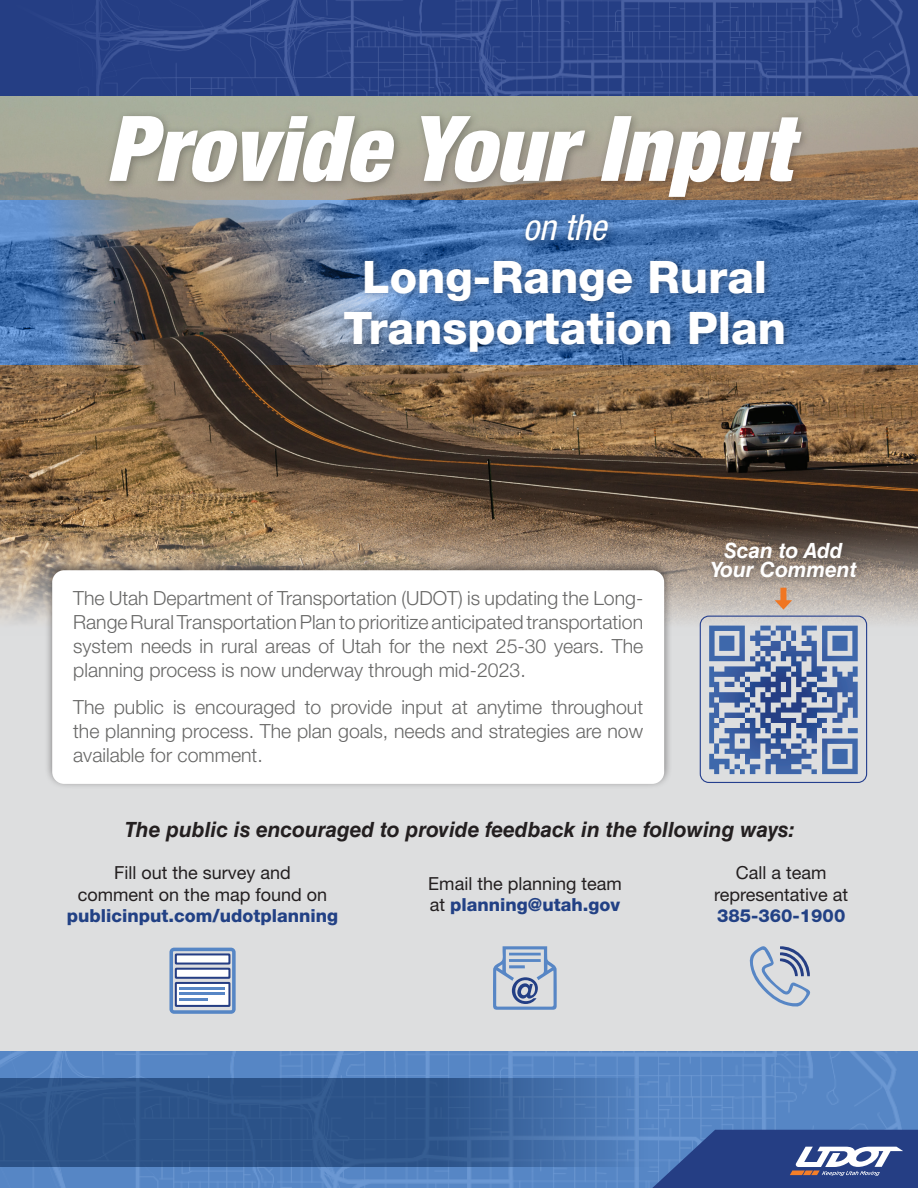
<style>
.page{position:relative;width:918px;height:1188px;background:#fff}
.page>*{position:absolute;margin:0;border:0;box-sizing:border-box;transform-origin:0 0}
.t1{font:italic 900 condensed 90.75px "Helvetica Neue LT Std";color:#fff}
.t2{font:800 44.85px/51px "Helvetica Neue LT Std";color:#fff;text-align:center}
.t3{font:italic condensed 36px "Helvetica Neue LT Std";color:#fff}
.t4{font:italic 700 21px "Helvetica LT Std";color:#231f20}
.t5{font:italic 700 21px/19.2px "Helvetica LT Std";color:#fff;text-align:center}
.t6{font:300 19.5px/24px "Helvetica Neue LT Std";color:#676766;text-align:justify}
.t7{font:18px/21.6px "Helvetica Neue LT Std";color:#231f20;text-align:center}
.t8{font:800 18px "Helvetica Neue LT Std";color:#224185}
.s1{font-weight:800;color:#224185}
</style>
<div class="page">
<div style="left:0;top:450px;width:918px;height:738px;background:#dddedf"></div>
<img style="left:0;top:95px;width:918px;height:540px">
<img style="left:0;top:0;width:918px;height:95px">
<div style="left:44px;top:559px;width:628px;height:230px;background:#231f20;opacity:.55"></div>
<div style="left:52px;top:570px;width:612px;height:214px;background:#fff;border-radius:12px"></div>
<svg style="left:212px;top:200px;width:706px;height:165px;background:#53739f"></svg>
<img style="left:0;top:200px;width:212px;height:165px">
<div style="left:338px;top:254px;width:455px;height:107px;background:#231f20;opacity:.35"></div>
<div style="left:519px;top:208px;width:98px;height:42px;background:#231f20;opacity:.35"></div>
<div style="left:104px;top:110px;width:707px;height:97px;background:#231f20;opacity:.35"></div>
<img style="left:0;top:1051px;width:918px;height:137px">
<svg style="left:652px;top:1130px;width:266px;height:58px;background:#3e5593"></svg>
<div style="left:706px;top:536px;width:160px;height:50px;background:#231f20;opacity:.35"></div>
<svg style="left:169px;top:948px;width:67px;height:66px"></svg>
<div style="left:176px;top:954px;width:53px;height:10px;background:#fff"></div>
<div style="left:175px;top:953px;width:55px;height:12px;border:2px solid #253e84"></div>
<div style="left:176px;top:969px;width:53px;height:9px;background:#fff"></div>
<div style="left:175px;top:968px;width:55px;height:11px;border:2px solid #253e84"></div>
<div style="left:176px;top:983px;width:53px;height:23px;background:#fff"></div>
<div style="left:175px;top:982px;width:55px;height:25px;border:2px solid #253e84"></div>
<hr style="left:180px;top:987px;width:45px;height:3px;background:#5786c5">
<hr style="left:180px;top:993px;width:45px;height:2px;background:#5786c5">
<hr style="left:180px;top:998px;width:28px;height:3px;background:#5786c5">
<svg style="left:493px;top:946px;width:64px;height:64px"></svg>
<svg style="left:749px;top:946px;width:62px;height:61px"></svg>
<svg style="left:0;top:1079px;width:675px;height:88px;background:#355e95"></svg>
<div style="left:780px;top:588px;width:6px;height:15px;background:#f07622"></div>
<svg style="left:775px;top:600px;width:17px;height:10px"></svg>
<svg style="left:709px;top:626px;width:118px;height:148px"></svg>
<div style="left:700px;top:616px;width:167px;height:167px;border:1px solid #253f8e;border-radius:9px"></div>
<h1 class="t1" style="left:106px;top:93px;width:687px">Provide Your Input</h1>
<h3 class="t3" style="left:523px;top:206px;width:85px">on the</h3>
<h2 class="t2" style="left:343px;top:251px;width:444px">Long-Range Rural<br>Transportation Plan</h2>
<p class="t6" style="left:73px;top:586px;width:572px">The Utah Department of Transportation (UDOT) is updating the Long-Range Rural Transportation Plan to prioritize anticipated transportation system needs in rural areas of Utah for the next 25-30 years. The planning process is now underway through mid-2023.</p>
<p class="t6" style="left:73px;top:695px;width:572px">The public is encouraged to provide input at anytime throughout the planning process. The plan goals, needs and strategies are now available for comment.</p>
<p class="t5" style="left:710px;top:540px;width:148px">Scan to Add<br>Your Comment</p>
<p class="t4" style="left:125px;top:817px;width:672px">The public is encouraged to provide feedback in the following ways:</p>
<p class="t7" style="left:78px;top:862px;width:251px">Fill out the survey and comment on the map found on</p>
<p class="t8" style="left:67px;top:905px;width:273px">publicinput.com/udotplanning</p>
<p class="t7" style="left:428px;top:872px;width:195px;text-align:left">Email the planning team at <span class="s1">planning@utah.gov</span></p>
<p class="t7" style="left:714px;top:862px;width:136px">Call a team representative at</p>
<p class="t8" style="left:717px;top:905px;width:130px">385-360-1900</p>
</div>
